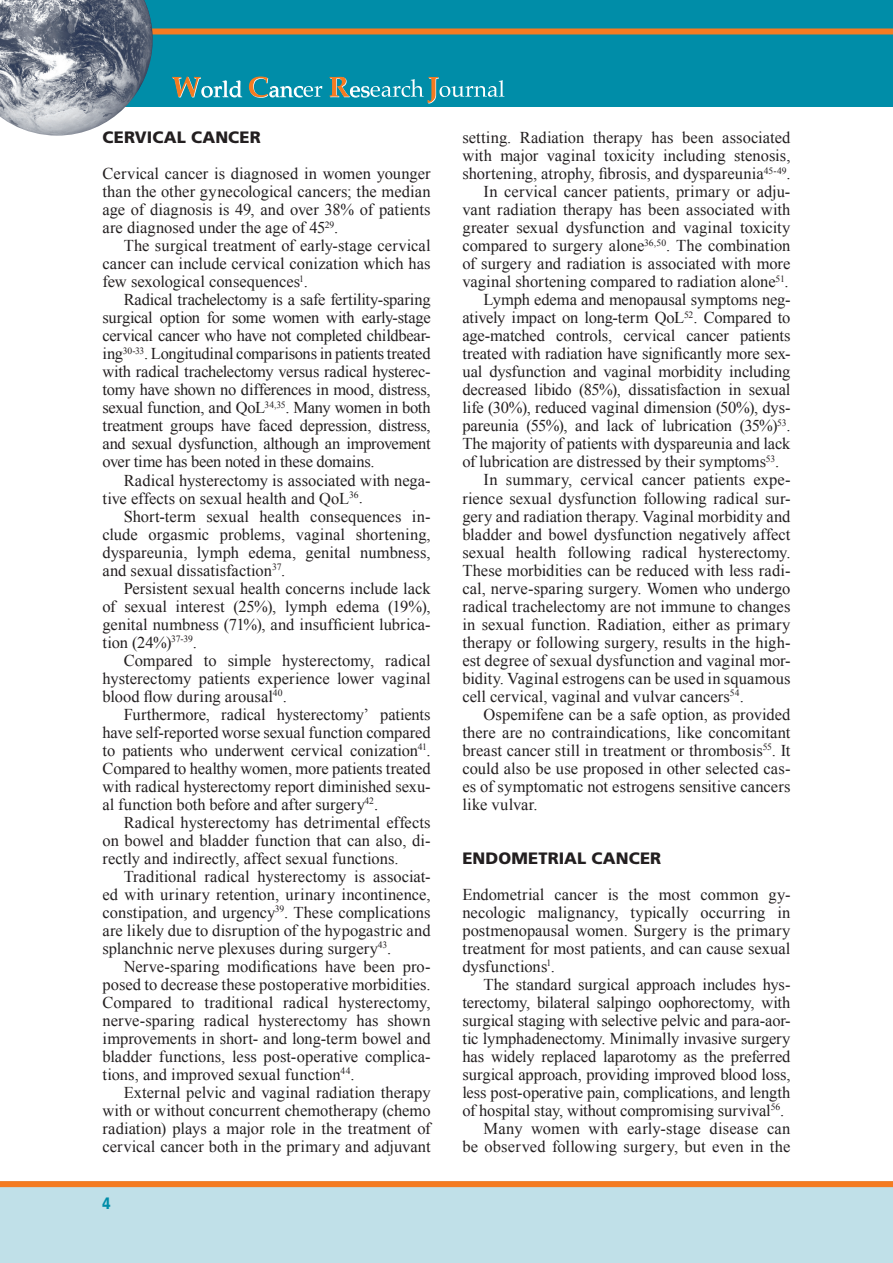
<style>
.page{position:relative;width:893px;height:1263px;background:#fff}
.page>*{position:absolute;margin:0;border:0;box-sizing:border-box;transform-origin:0 0}
.t1{font:16.5px/18px "Times New Roman";color:#231f20;text-align:justify}
.t2{font:900 16.5px "Frutiger";letter-spacing:.005em;color:#231f20}
.t3{font:900 16.5px "Frutiger";color:#008da8;scale:.8 1}
</style>
<div class="page">
<div style="left:0;top:0;width:893px;height:106px;background:#008da8"></div>
<div style="left:0;top:1181px;width:893px;height:82px;background:#c0e0e8"></div>
<div style="left:0;top:28px;width:893px;height:6px;background:#f47b21"></div>
<div style="left:0;top:1181px;width:893px;height:6px;background:#f47b21"></div>
<img style="left:0;top:0;width:153px;height:136px">
<svg style="left:172px;top:77px;width:70px;height:21px"></svg>
<svg style="left:249px;top:77px;width:73px;height:21px"></svg>
<svg style="left:330px;top:77px;width:174px;height:26px"></svg>
<p class="t2" style="left:102px;top:128px;width:160px">CERVICAL CANCER</p>
<p class="t1" style="left:102px;top:165px;width:330px">Cervical cancer is diagnosed in women younger than the other gynecological cancers; the median age of diagnosis is 49, and over 38% of patients are diagnosed under the age of 45<sup>29</sup>.</p>
<p class="t1" style="left:102px;top:237px;width:330px;text-indent:21px">The surgical treatment of early-stage cervical cancer can include cervical conization which has few sexological consequences<sup>1</sup>.</p>
<p class="t1" style="left:102px;top:291px;width:330px;text-indent:21px">Radical trachelectomy is a safe fertility-sparing surgical option for some women with early-stage cervical cancer who have not completed childbear&shy;ing<sup>30-33</sup>. Longitudinal comparisons in patients treated with radical trachelectomy versus radical hysterec&shy;tomy have shown no differences in mood, distress, sexual function, and QoL<sup>34,35</sup>. Many women in both treatment groups have faced depression, distress, and sexual dysfunction, although an improvement over time has been noted in these domains.</p>
<p class="t1" style="left:102px;top:471px;width:330px;text-indent:21px">Radical hysterectomy is associated with nega&shy;tive effects on sexual health and QoL<sup>36</sup>.</p>
<p class="t1" style="left:102px;top:507px;width:330px;text-indent:21px">Short-term sexual health consequences in&shy;clude orgasmic problems, vaginal shortening, dyspareunia, lymph edema, genital numbness, and sexual dissatisfaction<sup>37</sup>.</p>
<p class="t1" style="left:102px;top:579px;width:330px;text-indent:21px">Persistent sexual health concerns include lack of sexual interest (25%), lymph edema (19%), genital numbness (71%), and insufficient lubrica&shy;tion (24%)<sup>37-39</sup>.</p>
<p class="t1" style="left:102px;top:651px;width:330px;text-indent:21px">Compared to simple hysterectomy, radical hysterectomy patients experience lower vaginal blood flow during arousal<sup>40</sup>.</p>
<p class="t1" style="left:102px;top:705px;width:330px;text-indent:21px">Furthermore, radical hysterectomy’ patients have self-reported worse sexual function compared to patients who underwent cervical conization<sup>41</sup>.<br>Compared to healthy women, more patients treated with radical hysterectomy report diminished sexu&shy;al function both before and after surgery<sup>42</sup>.</p>
<p class="t1" style="left:102px;top:813px;width:330px;text-indent:21px">Radical hysterectomy has detrimental effects on bowel and bladder function that can also, di&shy;rectly and indirectly, affect sexual functions.</p>
<p class="t1" style="left:102px;top:867px;width:330px;text-indent:21px">Traditional radical hysterectomy is associat&shy;ed with urinary retention, urinary incontinence, constipation, and urgency<sup>39</sup>. These complications are likely due to disruption of the hypogastric and splanchnic nerve plexuses during surgery<sup>43</sup>.</p>
<p class="t1" style="left:102px;top:957px;width:330px;text-indent:21px">Nerve-sparing modifications have been pro&shy;posed to decrease these postoperative morbidities.<br>Compared to traditional radical hysterectomy, nerve-sparing radical hysterectomy has shown improvements in short- and long-term bowel and bladder functions, less post-operative complica&shy;tions, and improved sexual function<sup>44</sup>.</p>
<p class="t1" style="left:102px;top:1083px;width:330px;text-indent:21px">External pelvic and vaginal radiation therapy with or without concurrent chemotherapy (chemo radiation) plays a major role in the treatment of cervical cancer both in the primary and adjuvant</p>
<p class="t3" style="left:102px;top:1193px;width:12px">4</p>
<p class="t1" style="left:462px;top:129px;width:330px">setting. Radiation therapy has been associated</p>
<p class="t1" style="left:462px;top:147px;width:330px">with major vaginal toxicity including stenosis,</p>
<p class="t1" style="left:462px;top:165px;width:330px">shortening, atrophy, fibrosis, and dyspareunia<sup>45-49</sup>.</p>
<p class="t1" style="left:484px;top:183px;width:308px">In cervical cancer patients, primary or adju-</p>
<p class="t1" style="left:462px;top:201px;width:330px">vant radiation therapy has been associated with</p>
<p class="t1" style="left:462px;top:219px;width:330px">greater sexual dysfunction and vaginal toxicity</p>
<p class="t1" style="left:462px;top:237px;width:330px">compared to surgery alone<sup>36,50</sup>. The combination</p>
<p class="t1" style="left:462px;top:255px;width:330px">of surgery and radiation is associated with more</p>
<p class="t1" style="left:462px;top:273px;width:328px">vaginal shortening compared to radiation alone<sup>51</sup>.</p>
<p class="t1" style="left:484px;top:291px;width:308px">Lymph edema and menopausal symptoms neg-</p>
<p class="t1" style="left:462px;top:309px;width:330px">atively impact on long-term QoL<sup>52</sup>. Compared to</p>
<p class="t1" style="left:462px;top:327px;width:330px">age-matched controls, cervical cancer patients</p>
<p class="t1" style="left:462px;top:345px;width:330px">treated with radiation have significantly more sex-</p>
<p class="t1" style="left:462px;top:363px;width:330px">ual dysfunction and vaginal morbidity including</p>
<p class="t1" style="left:462px;top:381px;width:330px">decreased libido (85%), dissatisfaction in sexual</p>
<p class="t1" style="left:462px;top:399px;width:330px">life (30%), reduced vaginal dimension (50%), dys-</p>
<p class="t1" style="left:462px;top:417px;width:330px">pareunia (55%), and lack of lubrication (35%)<sup>53</sup>.</p>
<p class="t1" style="left:462px;top:435px;width:330px">The majority of patients with dyspareunia and lack</p>
<p class="t1" style="left:462px;top:453px;width:318px">of lubrication are distressed by their symptoms<sup>53</sup>.</p>
<p class="t1" style="left:484px;top:471px;width:308px">In summary, cervical cancer patients expe-</p>
<p class="t1" style="left:462px;top:489px;width:330px">rience sexual dysfunction following radical sur-</p>
<p class="t1" style="left:462px;top:507px;width:330px">gery and radiation therapy. Vaginal morbidity and</p>
<p class="t1" style="left:462px;top:525px;width:330px">bladder and bowel dysfunction negatively affect</p>
<p class="t1" style="left:462px;top:543px;width:330px">sexual health following radical hysterectomy.</p>
<p class="t1" style="left:462px;top:561px;width:330px">These morbidities can be reduced with less radi-</p>
<p class="t1" style="left:462px;top:579px;width:330px">cal, nerve-sparing surgery. Women who undergo</p>
<p class="t1" style="left:462px;top:597px;width:330px">radical trachelectomy are not immune to changes</p>
<p class="t1" style="left:462px;top:615px;width:330px">in sexual function. Radiation, either as primary</p>
<p class="t1" style="left:462px;top:633px;width:330px">therapy or following surgery, results in the high-</p>
<p class="t1" style="left:462px;top:651px;width:330px">est degree of sexual dysfunction and vaginal mor-</p>
<p class="t1" style="left:462px;top:669px;width:330px">bidity. Vaginal estrogens can be used in squamous</p>
<p class="t1" style="left:462px;top:687px;width:283px">cell cervical, vaginal and vulvar cancers<sup>54</sup>.</p>
<p class="t1" style="left:484px;top:705px;width:308px">Ospemifene can be a safe option, as provided</p>
<p class="t1" style="left:462px;top:723px;width:330px">there are no contraindications, like concomitant</p>
<p class="t1" style="left:462px;top:741px;width:330px">breast cancer still in treatment or thrombosis<sup>55</sup>. It</p>
<p class="t1" style="left:462px;top:759px;width:330px">could also be use proposed in other selected cas-</p>
<p class="t1" style="left:462px;top:777px;width:330px">es of symptomatic not estrogens sensitive cancers</p>
<p class="t1" style="left:462px;top:795px;width:77px">like vulvar.</p>
<p class="t2" style="left:462px;top:848px;width:200px">ENDOMETRIAL CANCER</p>
<p class="t1" style="left:462px;top:885px;width:330px">Endometrial cancer is the most common gy&shy;necologic malignancy, typically occurring in postmenopausal women. Surgery is the primary treatment for most patients, and can cause sexual dysfunctions<sup>1</sup>.</p>
<p class="t1" style="left:484px;top:975px;width:308px">The standard surgical approach includes hys-</p>
<p class="t1" style="left:462px;top:993px;width:330px">terectomy, bilateral salpingo oophorectomy, with</p>
<p class="t1" style="left:462px;top:1011px;width:330px">surgical staging with selective pelvic and para-aor-</p>
<p class="t1" style="left:462px;top:1029px;width:330px">tic lymphadenectomy. Minimally invasive surgery</p>
<p class="t1" style="left:462px;top:1047px;width:330px">has widely replaced laparotomy as the preferred</p>
<p class="t1" style="left:462px;top:1065px;width:330px">surgical approach, providing improved blood loss,</p>
<p class="t1" style="left:462px;top:1083px;width:330px">less post-operative pain, complications, and length</p>
<p class="t1" style="left:462px;top:1101px;width:323px">of hospital stay, without compromising survival<sup>56</sup>.</p>
<p class="t1" style="left:484px;top:1119px;width:308px">Many women with early-stage disease can</p>
<p class="t1" style="left:462px;top:1137px;width:330px">be observed following surgery, but even in the</p>
</div>
